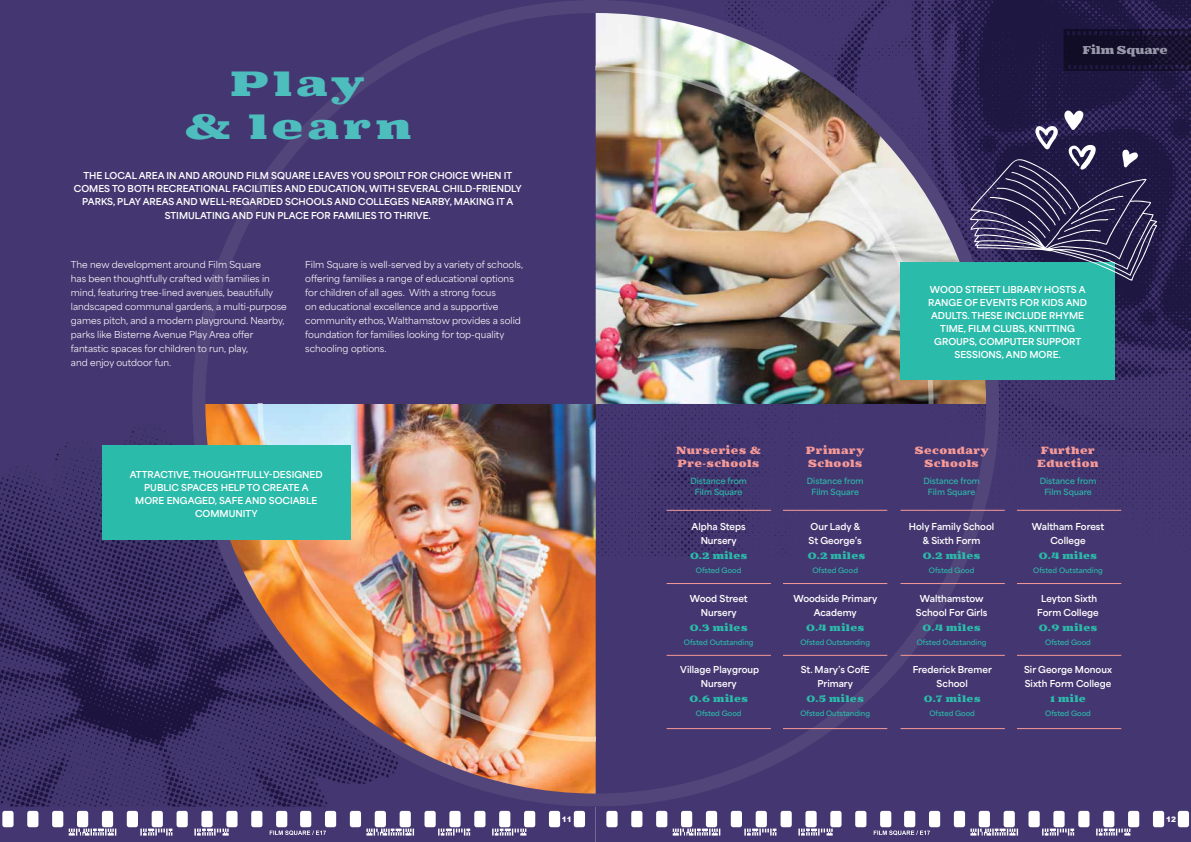
<style>
.page{position:relative;width:1191px;height:842px;background:#fff}
.page>*{position:absolute;margin:0;border:0;box-sizing:border-box;transform-origin:0 0}
.t1{font:900 37px/43px "Battleslab";letter-spacing:.08em;color:#4ebdbe;text-align:center;scale:1.27 1}
.t2{font:900 12px "Battleslab";color:#9998aa}
.t3{font:900 11px/13.2px "Battleslab";letter-spacing:.05em;color:#f69997}
.t4{font:900 10px "Battleslab";letter-spacing:.05em;color:#2bbbaa}
.t5{font:700 9px/14px "Area Normal";color:#fff;text-align:center}
.t6{font:9px/14px "Area Normal";color:#fff}
.t7{font:600 8px/11px "Area Normal";color:#2bbbaa;text-align:center}
.t8{font:900 7.5px "Arial";color:#fff}
.t9{font:600 7px "Area Normal";color:#2bbbaa}
</style>
<div class="page">
<div style="left:0;top:0;width:1191px;height:806px;background:#443771"></div>
<img style="left:0;top:357px;width:327px;height:449px">
<img style="left:595px;top:0;width:596px;height:556px">
<img style="left:595px;top:13px;width:397px;height:391px">
<img style="left:199px;top:404px;width:396px;height:396px">
<svg style="left:1063px;top:29px;width:128px;height:42px"></svg>
<img style="left:595px;top:65px;width:338px;height:339px">
<img style="left:258px;top:403px;width:337px;height:339px">
<div style="left:900px;top:262px;width:214px;height:118px;background:#2bbbaa"></div>
<svg style="left:969px;top:108px;width:188px;height:173px"></svg>
<hr style="left:666px;top:510px;width:105px;height:1px;background:#f69997">
<hr style="left:666px;top:655px;width:105px;height:1px;background:#f69997">
<hr style="left:900px;top:510px;width:104px;height:1px;background:#f69997">
<hr style="left:900px;top:655px;width:104px;height:1px;background:#f69997">
<hr style="left:783px;top:510px;width:104px;height:1px;background:#f69997">
<hr style="left:783px;top:655px;width:104px;height:1px;background:#f69997">
<hr style="left:1017px;top:510px;width:104px;height:1px;background:#f69997">
<hr style="left:666px;top:583px;width:105px;height:1px;background:#f69997">
<hr style="left:900px;top:583px;width:104px;height:1px;background:#f69997">
<hr style="left:783px;top:583px;width:104px;height:1px;background:#f69997">
<hr style="left:1017px;top:583px;width:104px;height:1px;background:#f69997">
<hr style="left:1017px;top:655px;width:104px;height:1px;background:#f69997">
<hr style="left:666px;top:728px;width:105px;height:1px;background:#f69997">
<hr style="left:900px;top:728px;width:104px;height:1px;background:#f69997">
<hr style="left:783px;top:728px;width:104px;height:1px;background:#f69997">
<hr style="left:1017px;top:728px;width:104px;height:1px;background:#f69997">
<div style="left:102px;top:445px;width:248px;height:95px;background:#2bbbaa"></div>
<svg style="left:0;top:806px;width:1191px;height:36px"></svg>
<h1 class="t1" style="left:184px;top:64px;width:181px">Play<br>&amp; learn</h1>
<p class="t5" style="left:74px;top:168px;width:449px;line-height:13px">THE LOCAL AREA IN AND AROUND FILM SQUARE LEAVES YOU SPOILT FOR CHOICE WHEN IT<br>COMES TO BOTH RECREATIONAL FACILITIES AND EDUCATION, WITH SEVERAL CHILD-FRIENDLY<br>PARKS, PLAY AREAS AND WELL-REGARDED SCHOOLS AND COLLEGES NEARBY, MAKING IT A</p>
<p class="t5" style="left:165px;top:208px;width:267px">STIMULATING AND FUN PLACE FOR FAMILIES TO THRIVE.</p>
<p class="t6" style="left:71px;top:256px;width:217px">The new development around Film Square<br>has been thoughtfully crafted with families in mind, featuring tree-lined avenues, beautifully landscaped communal gardens, a multi-purpose games pitch, and a modern playground. Nearby, parks like Bisterne Avenue Play Area offer fantastic spaces for children to run, play,<br>and enjoy outdoor fun.</p>
<p class="t6" style="left:305px;top:256px;width:219px">Film Square is well-served by a variety of schools, offering families a range of educational options for children of all ages. With a strong focus<br>on educational excellence and a supportive community ethos, Walthamstow provides a solid foundation for families looking for top-quality schooling options.</p>
<p class="t5" style="left:130px;top:467px;width:194px;line-height:13px">ATTRACTIVE, THOUGHTFULLY-DESIGNED<br>PUBLIC SPACES HELP TO CREATE A<br>MORE ENGAGED, SAFE AND SOCIABLE<br>COMMUNITY</p>
<h2 class="t2" style="left:1082px;top:43px;width:86px">Film Square</h2>
<p class="t5" style="left:928px;top:282px;width:160px;line-height:13px">WOOD STREET LIBRARY HOSTS A<br>RANGE OF EVENTS FOR KIDS AND<br>ADULTS. THESE INCLUDE RHYME<br>TIME, FILM CLUBS, KNITTING<br>GROUPS, COMPUTER SUPPORT<br>SESSIONS, AND MORE.</p>
<p class="t3" style="left:676px;top:444px;width:86px">Nurseries &amp;<br>Pre-schools</p>
<p class="t3" style="left:1037px;top:444px;width:62px;text-align:center">Further<br>Eduction</p>
<p class="t3" style="left:806px;top:444px;width:59px">Primary<br>Schools</p>
<p class="t3" style="left:914px;top:444px;width:75px;text-align:center">Secondary<br>Schools</p>
<p class="t7" style="left:690px;top:475px;width:58px">Distance from<br>Film Square</p>
<p class="t5" style="left:691px;top:518px;width:56px">Alpha Steps<br>Nursery</p>
<p class="t4" style="left:690px;top:549px;width:59px">0.2 miles</p>
<p class="t9" style="left:696px;top:564px;width:47px">Ofsted Good</p>
<p class="t5" style="left:689px;top:590px;width:59px">Wood Street<br>Nursery</p>
<p class="t4" style="left:690px;top:621px;width:59px">0.3 miles</p>
<p class="t9" style="left:684px;top:636px;width:71px">Ofsted Outstanding</p>
<p class="t5" style="left:680px;top:662px;width:80px">Village Playgroup<br>Nursery</p>
<p class="t4" style="left:689px;top:693px;width:60px">0.6 miles</p>
<p class="t9" style="left:696px;top:707px;width:47px">Ofsted Good</p>
<p class="t7" style="left:807px;top:475px;width:58px">Distance from<br>Film Square</p>
<p class="t5" style="left:808px;top:518px;width:55px;text-align:left">Our Lady &amp;<br>St George’s</p>
<p class="t4" style="left:808px;top:549px;width:59px">0.2 miles</p>
<p class="t9" style="left:812px;top:564px;width:47px">Ofsted Good</p>
<p class="t5" style="left:793px;top:590px;width:85px">Woodside Primary<br>Academy</p>
<p class="t4" style="left:806px;top:621px;width:60px">0.4 miles</p>
<p class="t9" style="left:800px;top:636px;width:71px">Ofsted Outstanding</p>
<p class="t5" style="left:800px;top:662px;width:70px">St. Mary’s CofE<br>Primary</p>
<p class="t4" style="left:806px;top:693px;width:59px">0.5 miles</p>
<p class="t9" style="left:800px;top:707px;width:71px">Ofsted Outstanding</p>
<p class="t7" style="left:923px;top:475px;width:58px">Distance from<br>Film Square</p>
<p class="t5" style="left:909px;top:519px;width:87px">Holy Family School &amp; Sixth Form</p>
<p class="t4" style="left:923px;top:550px;width:59px">0.2 miles</p>
<p class="t9" style="left:929px;top:564px;width:47px">Ofsted Good</p>
<p class="t5" style="left:916px;top:590px;width:73px">Walthamstow<br>School For Girls</p>
<p class="t4" style="left:922px;top:621px;width:60px">0.4 miles</p>
<p class="t9" style="left:917px;top:636px;width:71px">Ofsted Outstanding</p>
<p class="t5" style="left:912px;top:662px;width:81px">Frederick Bremer<br>School</p>
<p class="t4" style="left:923px;top:693px;width:58px">0.7 miles</p>
<p class="t9" style="left:929px;top:707px;width:47px">Ofsted Good</p>
<p class="t7" style="left:1039px;top:475px;width:58px">Distance from<br>Film Square</p>
<p class="t5" style="left:1031px;top:518px;width:74px">Waltham Forest<br>College</p>
<p class="t4" style="left:1039px;top:549px;width:60px">0.4 miles</p>
<p class="t9" style="left:1033px;top:564px;width:71px">Ofsted Outstanding</p>
<p class="t5" style="left:1037px;top:590px;width:63px">Leyton Sixth<br>Form College</p>
<p class="t4" style="left:1038px;top:621px;width:60px">0.9 miles</p>
<p class="t9" style="left:1045px;top:636px;width:47px">Ofsted Good</p>
<p class="t5" style="left:1024px;top:662px;width:89px;text-align:left">Sir George Monoux<br>Sixth Form College</p>
<p class="t4" style="left:1050px;top:693px;width:37px">1 mile</p>
<p class="t9" style="left:1045px;top:707px;width:47px">Ofsted Good</p>
<p class="t8" style="left:562px;top:814px;width:11px">11</p>
<p class="t8" style="left:1166px;top:814px;width:11px">12</p>
</div>
